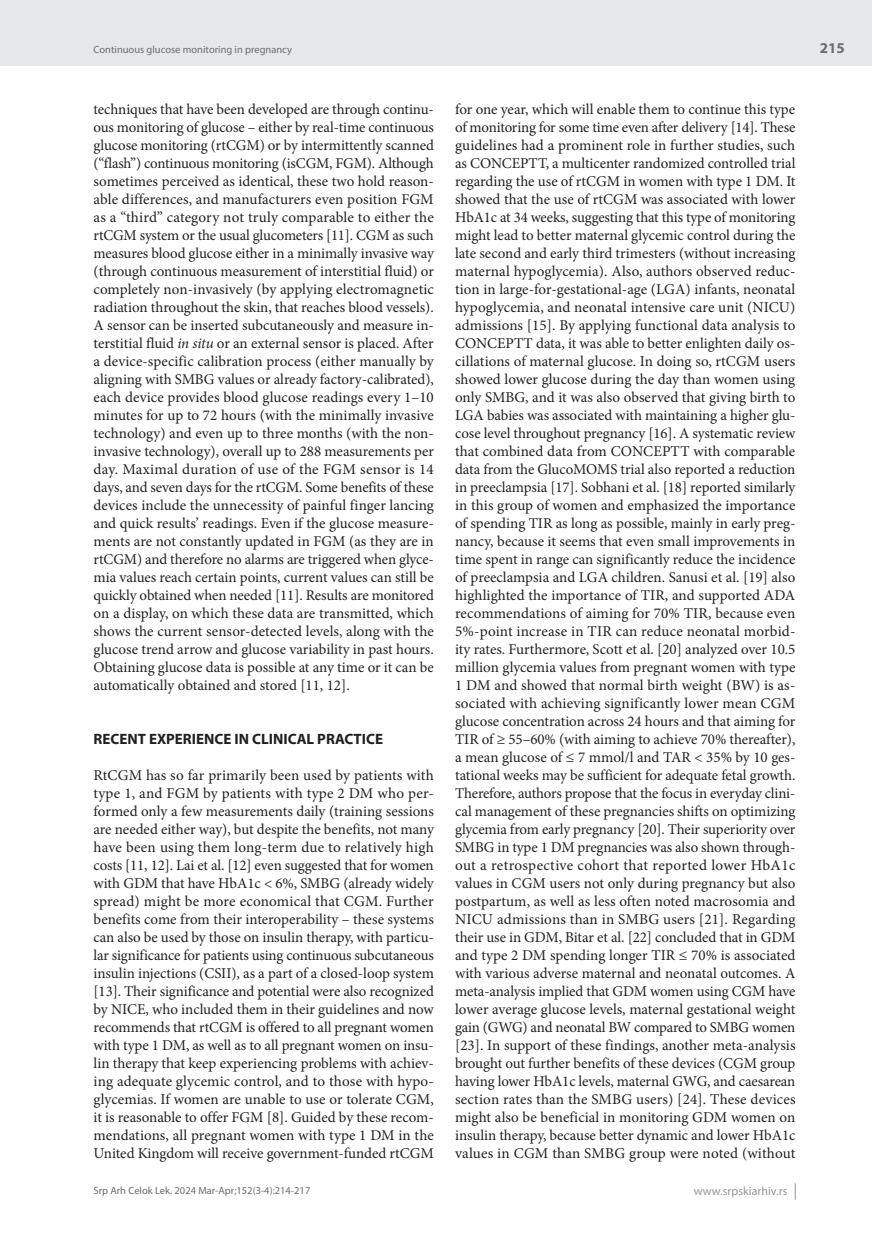
<style>
.page{position:relative;width:872px;height:1234px;background:#fff}
.page>*{position:absolute;margin:0;border:0;box-sizing:border-box;transform-origin:0 0}
.t1{font:15px/18px "Minion Pro";letter-spacing:-.005em;color:#231f20;text-align:justify}
.t2{font:700 15px "Myriad Pro";color:#231f20}
.t3{font:700 15px "Myriad Pro";color:#6c6d70}
.t4{font:12px "Myriad Pro";color:#939598}
.t5{font:10.5px "Myriad Pro";color:#6c6d70}
.s1{font-style:italic}
</style>
<div class="page">
<div style="left:0;top:0;width:872px;height:66px;background:#e6e7e9"></div>
<svg style="left:795px;top:1183px;width:1px;height:16px"></svg>
<p class="t5" style="left:94px;top:43px;width:200px">Continuous glucose monitoring in pregnancy</p>
<p class="t1" style="left:94px;top:100px;width:342px">techniques that have been developed are through continu&shy;ous monitoring of glucose – either by real-time continuous glucose monitoring (rtCGM) or by intermittently scanned (“flash”) continuous monitoring (isCGM, FGM). Although sometimes perceived as identical, these two hold reason&shy;able differences, and manufacturers even position FGM as a “third” category not truly comparable to either the rtCGM system or the usual glucometers [11]. CGM as such measures blood glucose either in a minimally invasive way (through continuous measurement of interstitial fluid) or completely non-invasively (by applying electromagnetic radiation throughout the skin, that reaches blood vessels).<br>A sensor can be inserted subcutaneously and measure in&shy;terstitial fluid <span class="s1">in situ</span> or an external sensor is placed. After a device-specific calibration process (either manually by aligning with SMBG values or already factory-calibrated), each device provides blood glucose readings every 1–10 minutes for up to 72 hours (with the minimally invasive technology) and even up to three months (with the non&shy;invasive technology), overall up to 288 measurements per day. Maximal duration of use of the FGM sensor is 14 days, and seven days for the rtCGM. Some benefits of these devices include the unnecessity of painful finger lancing and quick results’ readings. Even if the glucose measure&shy;ments are not constantly updated in FGM (as they are in rtCGM) and therefore no alarms are triggered when glyce&shy;mia values reach certain points, current values can still be quickly obtained when needed [11]. Results are monitored on a display, on which these data are transmitted, which shows the current sensor-detected levels, along with the glucose trend arrow and glucose variability in past hours.<br>Obtaining glucose data is possible at any time or it can be automatically obtained and stored [11, 12].</p>
<p class="t2" style="left:94px;top:729px;width:291px">RECENT EXPERIENCE IN CLINICAL PRACTICE</p>
<p class="t1" style="left:94px;top:766px;width:342px">RtCGM has so far primarily been used by patients with type 1, and FGM by patients with type 2 DM who per&shy;formed only a few measurements daily (training sessions are needed either way), but despite the benefits, not many have been using them long-term due to relatively high costs [11, 12]. Lai et al. [12] even suggested that for women with GDM that have HbA1c &lt; 6%, SMBG (already widely spread) might be more economical that CGM. Further benefits come from their interoperability – these systems can also be used by those on insulin therapy, with particu&shy;lar significance for patients using continuous subcutaneous insulin injections (CSII), as a part of a closed-loop system [13]. Their significance and potential were also recognized by NICE, who included them in their guidelines and now recommends that rtCGM is offered to all pregnant women with type 1 DM, as well as to all pregnant women on insu&shy;lin therapy that keep experiencing problems with achiev&shy;ing adequate glycemic control, and to those with hypo&shy;glycemias. If women are unable to use or tolerate CGM, it is reasonable to offer FGM [8]. Guided by these recom&shy;mendations, all pregnant women with type 1 DM in the United Kingdom will receive government-funded rtCGM</p>
<p class="t1" style="left:455px;top:100px;width:342px">for one year, which will enable them to continue this type of monitoring for some time even after delivery [14]. These guidelines had a prominent role in further studies, such as CONCEPTT, a multicenter randomized controlled trial regarding the use of rtCGM in women with type 1 DM. It showed that the use of rtCGM was associated with lower HbA1c at 34 weeks, suggesting that this type of monitoring might lead to better maternal glycemic control during the late second and early third trimesters (without increasing maternal hypoglycemia). Also, authors observed reduc&shy;tion in large-for-gestational-age (LGA) infants, neonatal hypoglycemia, and neonatal intensive care unit (NICU) admissions [15]. By applying functional data analysis to CONCEPTT data, it was able to better enlighten daily os&shy;cillations of maternal glucose. In doing so, rtCGM users showed lower glucose during the day than women using only SMBG, and it was also observed that giving birth to LGA babies was associated with maintaining a higher glu&shy;cose level throughout pregnancy [16]. A systematic review that combined data from CONCEPTT with comparable data from the GlucoMOMS trial also reported a reduction in preeclampsia [17]. Sobhani et al. [18] reported similarly in this group of women and emphasized the importance of spending TIR as long as possible, mainly in early preg&shy;nancy, because it seems that even small improvements in time spent in range can significantly reduce the incidence of preeclampsia and LGA children. Sanusi et al. [19] also highlighted the importance of TIR, and supported ADA recommendations of aiming for 70% TIR, because even 5%-point increase in TIR can reduce neonatal morbid&shy;ity rates. Furthermore, Scott et al. [20] analyzed over 10.5 million glycemia values from pregnant women with type 1 DM and showed that normal birth weight (BW) is as&shy;sociated with achieving significantly lower mean CGM glucose concentration across 24 hours and that aiming for TIR of ≥ 55–60% (with aiming to achieve 70% thereafter), a mean glucose of ≤ 7 mmol/l and TAR &lt; 35% by 10 ges&shy;tational weeks may be sufficient for adequate fetal growth.<br>Therefore, authors propose that the focus in everyday clini&shy;cal management of these pregnancies shifts on optimizing glycemia from early pregnancy [20]. Their superiority over SMBG in type 1 DM pregnancies was also shown through&shy;out a retrospective cohort that reported lower HbA1c values in CGM users not only during pregnancy but also postpartum, as well as less often noted macrosomia and NICU admissions than in SMBG users [21]. Regarding their use in GDM, Bitar et al. [22] concluded that in GDM and type 2 DM spending longer TIR ≤ 70% is associated with various adverse maternal and neonatal outcomes. A meta-analysis implied that GDM women using CGM have lower average glucose levels, maternal gestational weight gain (GWG) and neonatal BW compared to SMBG women [23]. In support of these findings, another meta-analysis brought out further benefits of these devices (CGM group having lower HbA1c levels, maternal GWG, and caesarean section rates than the SMBG users) [24]. These devices might also be beneficial in monitoring GDM women on insulin therapy, because better dynamic and lower HbA1c values in CGM than SMBG group were noted (without</p>
<p class="t5" style="left:94px;top:1184px;width:218px">Srp Arh Celok Lek. 2024 Mar-Apr;152(3-4):214-217</p>
<p class="t4" style="left:694px;top:1183px;width:95px">www.srpskiarhiv.rs</p>
<p class="t3" style="left:820px;top:38px;width:26px">215</p>
</div>
